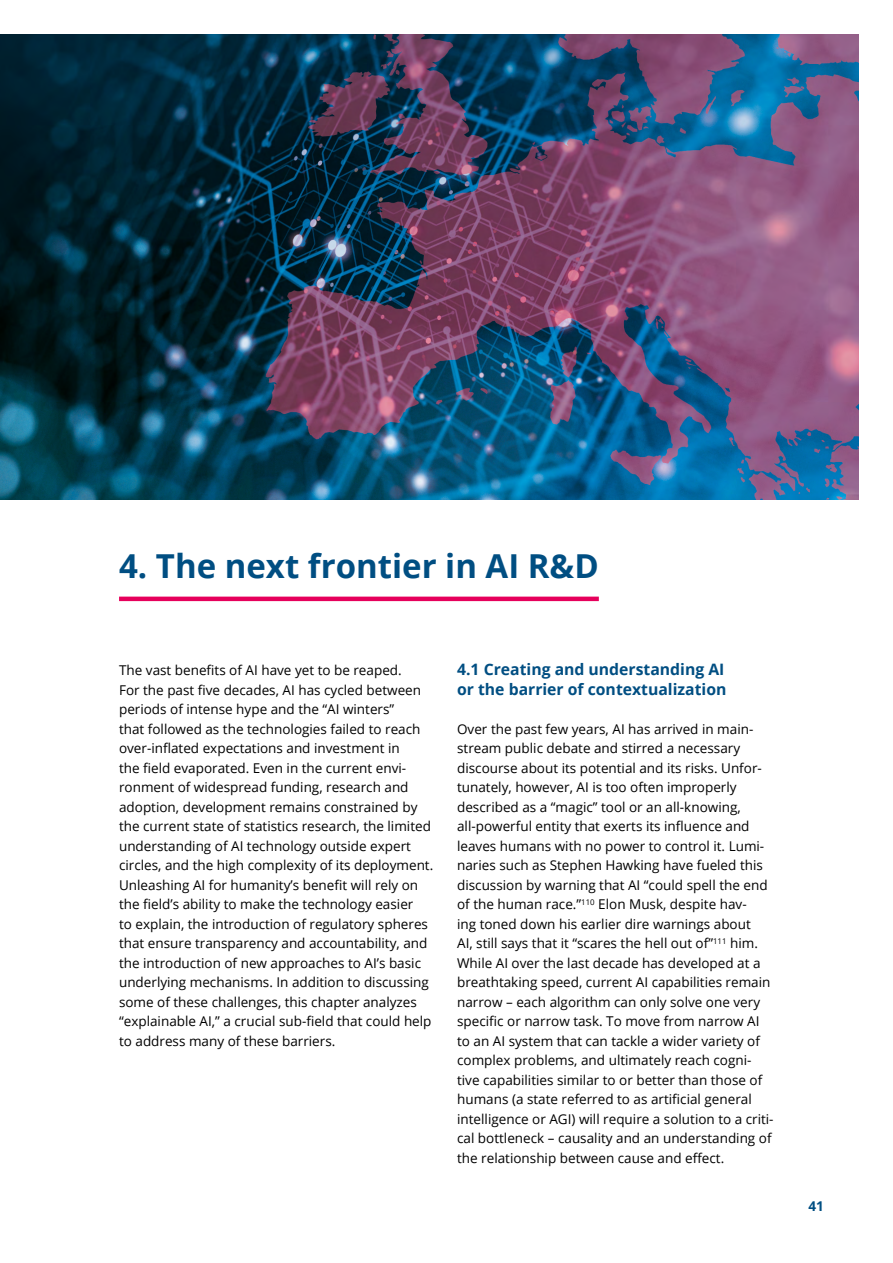
<style>
.page{position:relative;width:893px;height:1263px;background:#fff}
.page>*{position:absolute;margin:0;border:0;box-sizing:border-box;transform-origin:0 0}
.H1_Inhaltsverzeichni{font:700 33px "Open Sans";color:#004e82}
.H2_Inhaltsverzeichni{font:700 15.75px/19.5px "Open Sans";color:#004e82}
.Fließtext{font:13.5px/19.5px "Open Sans";color:#000}
.t1{font:700 13.5px "Open Sans";color:#004e82}
</style>
<div class="page">
<hr style="left:119px;top:597px;width:480px;height:4px;background:#e6005b">
<img style="left:0;top:35px;width:858px;height:465px">
<p class="H1_Inhaltsverzeichni" style="left:119px;top:543px;width:481px">4. The next frontier in AI R&amp;D</p>
<p class="Fließtext" style="left:119px;top:660px;width:316px">The vast benefits of AI have yet to be reaped.<br>For the past five decades, AI has cycled between periods of intense hype and the “AI winters”<br>that followed as the technologies failed to reach over-inflated expectations and investment in<br>the field evaporated. Even in the current envi&shy;ronment of widespread funding, research and adoption, development remains constrained by the current state of statistics research, the limited understanding of AI technology outside expert circles, and the high complexity of its deployment.<br>Unleashing AI for humanity’s benefit will rely on the field’s ability to make the technology easier<br>to explain, the introduction of regulatory spheres that ensure transparency and accountability, and the introduction of new approaches to AI’s basic underlying mechanisms. In addition to discussing some of these challenges, this chapter analyzes “explainable AI,” a crucial sub-field that could help to address many of these barriers.</p>
<p class="H2_Inhaltsverzeichni" style="left:457px;top:659px;width:271px">4.1 Creating and understanding AI or the barrier of contextualization</p>
<p class="Fließtext" style="left:457px;top:719px;width:318px">Over the past few years, AI has arrived in main&shy;stream public debate and stirred a necessary discourse about its potential and its risks. Unfor&shy;tunately, however, AI is too often improperly described as a “magic” tool or an all-knowing, all-powerful entity that exerts its influence and leaves humans with no power to control it. Lumi&shy;naries such as Stephen Hawking have fueled this discussion by warning that AI “could spell the end of the human race.”<sup>110</sup> Elon Musk, despite hav-<br>ing toned down his earlier dire warnings about<br>AI, still says that it “scares the hell out of”<sup>111</sup> him.<br>While AI over the last decade has developed at a breathtaking speed, current AI capabilities remain narrow – each algorithm can only solve one very specific or narrow task. To move from narrow AI to an AI system that can tackle a wider variety of complex problems, and ultimately reach cogni&shy;tive capabilities similar to or better than those of humans (a state referred to as artificial general intelligence or AGI) will require a solution to a criti&shy;cal bottleneck – causality and an understanding of the relationship between cause and effect.</p>
<p class="t1" style="left:808px;top:1196px;width:17px">41</p>
</div>
